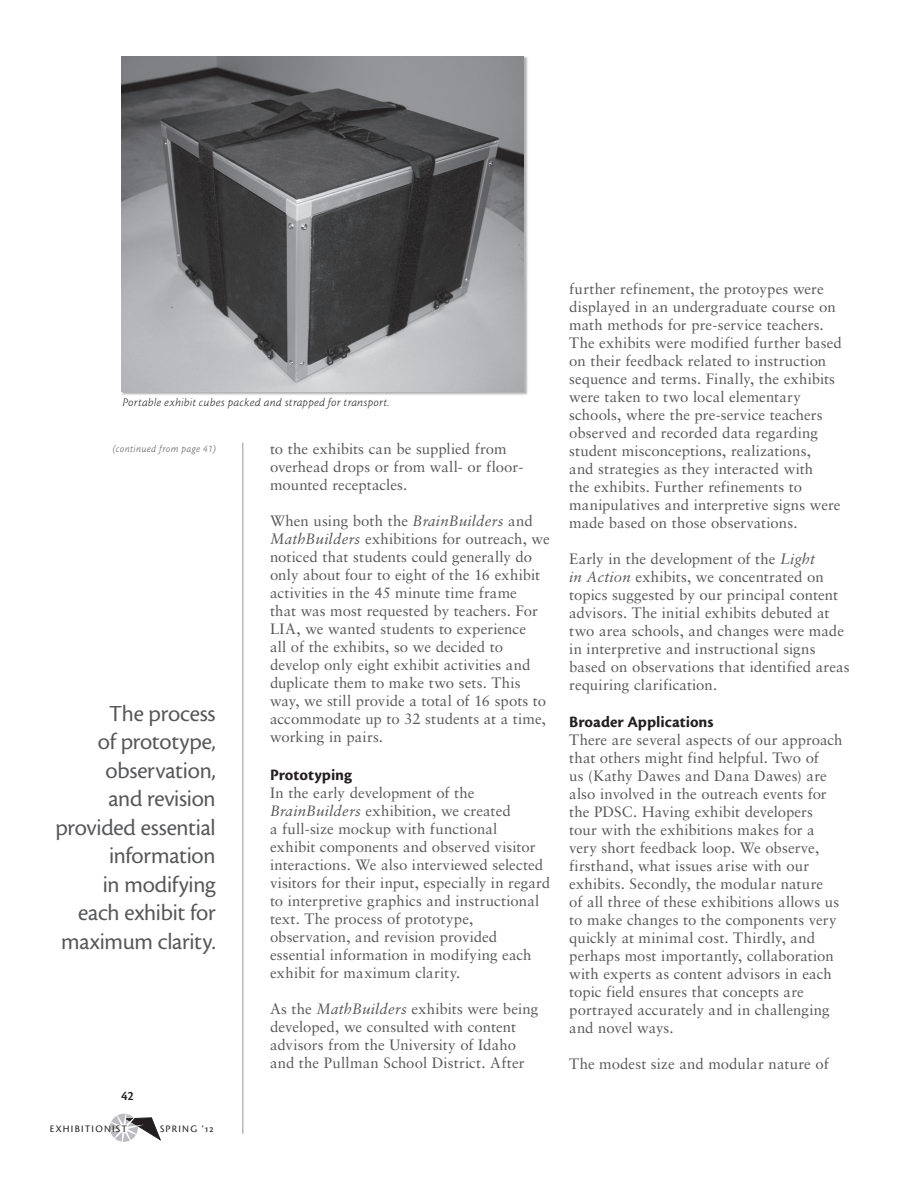
<style>
.page{position:relative;width:918px;height:1188px;background:#fff}
.page>*{position:absolute;margin:0;border:0;box-sizing:border-box;transform-origin:0 0}
.t1{font:24px/28.5px "Cronos MM 408 16";letter-spacing:-.01em;color:#57585a;text-align:right}
.t2{font:16.5px "Cronos MM 700 11";color:#231f20}
.t3{font:15px/18px "Sabon";letter-spacing:.005em;color:#57585a}
.t4{font:13.5px "Cronos MM 574 9";color:#231f20}
.t5{font:12px "Cronos MM It 250 8";letter-spacing:.02em;color:#231f20}
.t6{font:10.5px "Cronos MM It 250 7";letter-spacing:.04em;color:#57585a;scale:.95 1}
.t7{font:10.35px "Cronos MM SC 408 9";letter-spacing:.12em;color:#231f20}
.s1{font-style:italic}
</style>
<div class="page">
<svg style="left:109px;top:1113px;width:52px;height:29px"></svg>
<hr style="left:242px;top:443px;width:1px;height:691px;background:#939598">
<div style="left:121px;top:56px;width:407px;height:339px;background:#231f20;opacity:.35"></div>
<img style="left:121px;top:56px;width:403px;height:335px">
<p class="t5" style="left:123px;top:396px;width:268px">Portable exhibit cubes packed and strapped for transport.</p>
<p class="t6" style="left:113px;top:443px;width:110px">(continued from page 41)</p>
<p class="t3" style="left:270px;top:440px;width:255px">to the exhibits can be supplied from overhead drops or from wall- or floor&shy;mounted receptacles.</p>
<p class="t3" style="left:270px;top:512px;width:281px">When using both the <span class="s1">BrainBuilders</span> and <span class="s1">MathBuilders</span> exhibitions for outreach, we noticed that students could generally do only about four to eight of the 16 exhibit activities in the 45 minute time frame<br>that was most requested by teachers. For LIA, we wanted students to experience<br>all of the exhibits, so we decided to develop only eight exhibit activities and duplicate them to make two sets. This way, we still provide a total of 16 spots to accommodate up to 32 students at a time, working in pairs.</p>
<p class="t2" style="left:270px;top:766px;width:83px">Prototyping</p>
<p class="t3" style="left:270px;top:783px;width:282px">In the early development of the <span class="s1">BrainBuilders</span> exhibition, we created<br>a full-size mockup with functional<br>exhibit components and observed visitor interactions. We also interviewed selected visitors for their input, especially in regard to interpretive graphics and instructional text. The process of prototype, observation, and revision provided essential information in modifying each exhibit for maximum clarity.</p>
<p class="t3" style="left:270px;top:999px;width:270px">As the <span class="s1">MathBuilders</span> exhibits were being developed, we consulted with content advisors from the University of Idaho and the Pullman School District. After</p>
<p class="t1" style="left:55px;top:700px;width:162px">The process<br>of prototype, observation,<br>and revision provided essential information<br>in modifying<br>each exhibit for maximum clarity.</p>
<p class="t4" style="left:121px;top:1088px;width:15px">42</p>
<p class="t7" style="left:50px;top:1124px;width:79px">EXHIBITIONIST</p>
<p class="t7" style="left:160px;top:1124px;width:55px">SPRING ‘12</p>
<p class="t3" style="left:569px;top:279px;width:274px">further refinement, the protoypes were displayed in an undergraduate course on math methods for pre-service teachers.<br>The exhibits were modified further based on their feedback related to instruction sequence and terms. Finally, the exhibits were taken to two local elementary schools, where the pre-service teachers observed and recorded data regarding student misconceptions, realizations,<br>and strategies as they interacted with<br>the exhibits. Further refinements to manipulatives and interpretive signs were made based on those observations.</p>
<p class="t3" style="left:569px;top:549px;width:282px">Early in the development of the <span class="s1">Light<br>in Action</span> exhibits, we concentrated on topics suggested by our principal content advisors. The initial exhibits debuted at two area schools, and changes were made in interpretive and instructional signs based on observations that identified areas requiring clarification.</p>
<p class="t2" style="left:569px;top:713px;width:146px">Broader Applications</p>
<p class="t3" style="left:569px;top:731px;width:275px">There are several aspects of our approach that others might find helpful. Two of<br>us (Kathy Dawes and Dana Dawes) are also involved in the outreach events for the PDSC. Having exhibit developers tour with the exhibitions makes for a very short feedback loop. We observe, firsthand, what issues arise with our exhibits. Secondly, the modular nature<br>of all three of these exhibitions allows us to make changes to the components very quickly at minimal cost. Thirdly, and perhaps most importantly, collaboration with experts as content advisors in each topic field ensures that concepts are portrayed accurately and in challenging and novel ways.</p>
<p class="t3" style="left:569px;top:1055px;width:261px">The modest size and modular nature of</p>
</div>
